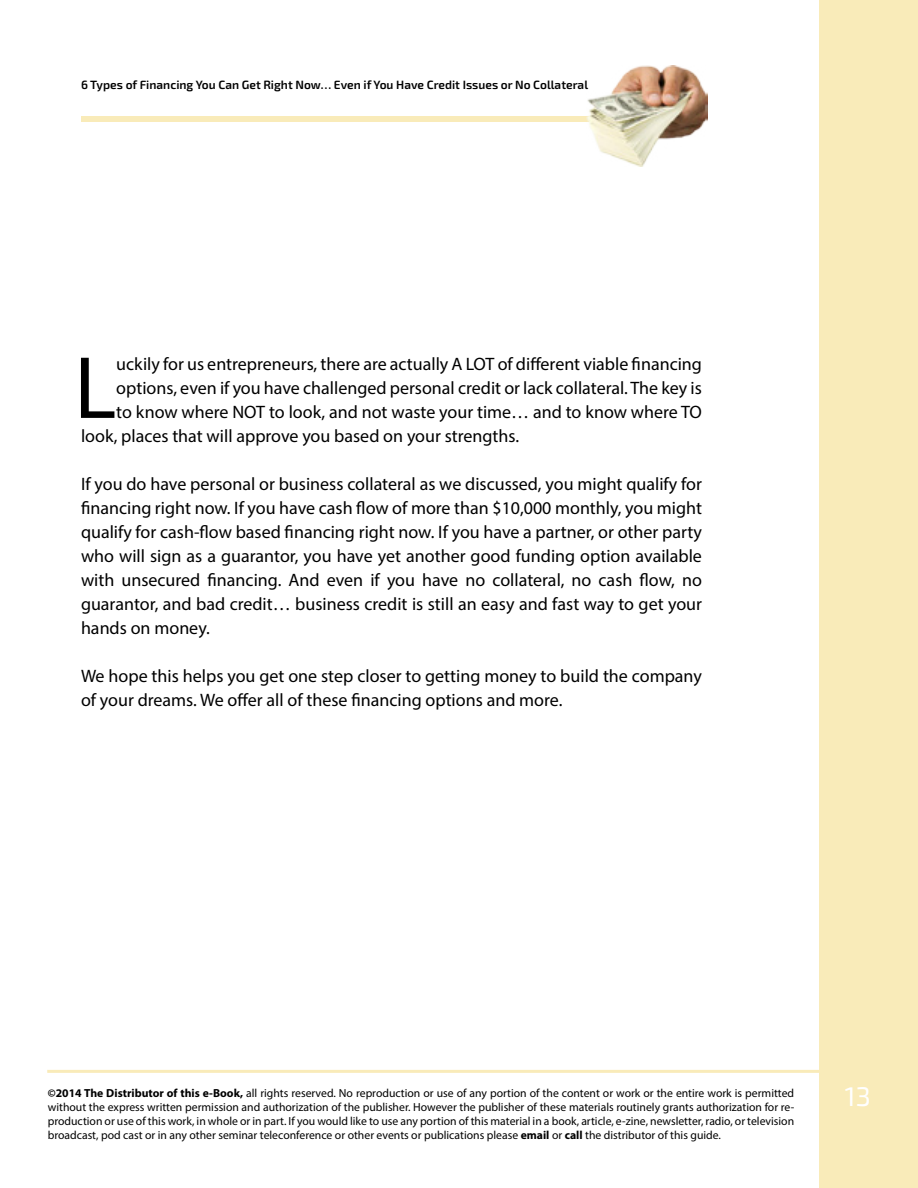
<style>
.page{position:relative;width:918px;height:1188px;background:#fff}
.page>*{position:absolute;margin:0;border:0;box-sizing:border-box;transform-origin:0 0}
.t1{font:89.25px "Myriad Pro";color:#000}
.t2{font:27px "Exo 2.0";color:#fff}
.t3{font:18px/24px "Myriad Pro";color:#000;text-align:justify}
.t4{font:600 12px "Exo 2.0";color:#000}
.t5{font:11.7px/14.1px "Myriad Pro";color:#000;text-align:justify}
.s1{font-weight:700}
</style>
<div class="page">
<div style="left:819px;top:0;width:99px;height:1188px;background:#f9ebb9"></div>
<hr style="left:47px;top:1070px;width:772px;height:3px;background:#f9ebb9">
<div style="left:81px;top:116px;width:621px;height:6px;background:#f9ebb9"></div>
<img style="left:586px;top:66px;width:121px;height:100px">
<p class="t4" style="left:81px;top:78px;width:509px">6 Types of Financing You Can Get Right Now… Even if You Have Credit Issues or No Collateral</p>
<h1 class="t1" style="left:74px;top:333px;width:44px">L</h1>
<p class="t3" style="left:116px;top:352px;width:587px">uckily for us entrepreneurs, there are actually A LOT of different viable financing</p>
<p class="t3" style="left:116px;top:376px;width:587px">options, even if you have challenged personal credit or lack collateral. The key is</p>
<p class="t3" style="left:116px;top:400px;width:587px">to know where NOT to look, and not waste your time… and to know where TO</p>
<p class="t3" style="left:81px;top:424px;width:440px">look, places that will approve you based on your strengths.</p>
<p class="t3" style="left:81px;top:472px;width:623px">If you do have personal or business collateral as we discussed, you might qualify for financing right now. If you have cash flow of more than $10,000 monthly, you might qualify for cash-flow based financing right now. If you have a partner, or other party who will sign as a guarantor, you have yet another good funding option available with unsecured financing. And even if you have no collateral, no cash flow, no guarantor, and bad credit… business credit is still an easy and fast way to get your hands on money.</p>
<p class="t3" style="left:81px;top:664px;width:622px">We hope this helps you get one step closer to getting money to build the company of your dreams. We offer all of these financing options and more.</p>
<p class="t5" style="left:48px;top:1086px;width:748px"><span class="s1">©2014 The Distributor of this e-Book,</span> all rights reserved. No reproduction or use of any portion of the content or work or the entire work is permitted without the express written permission and authorization of the publisher. However the publisher of these materials routinely grants authorization for re&shy;production or use of this work, in whole or in part. If you would like to use any portion of this material in a book, article, e-zine, newsletter, radio, or television broadcast, pod cast or in any other seminar teleconference or other events or publications please <span class="s1">email</span> or <span class="s1">call</span> the distributor of this guide.</p>
<h2 class="t2" style="left:845px;top:1080px;width:27px">13</h2>
</div>
